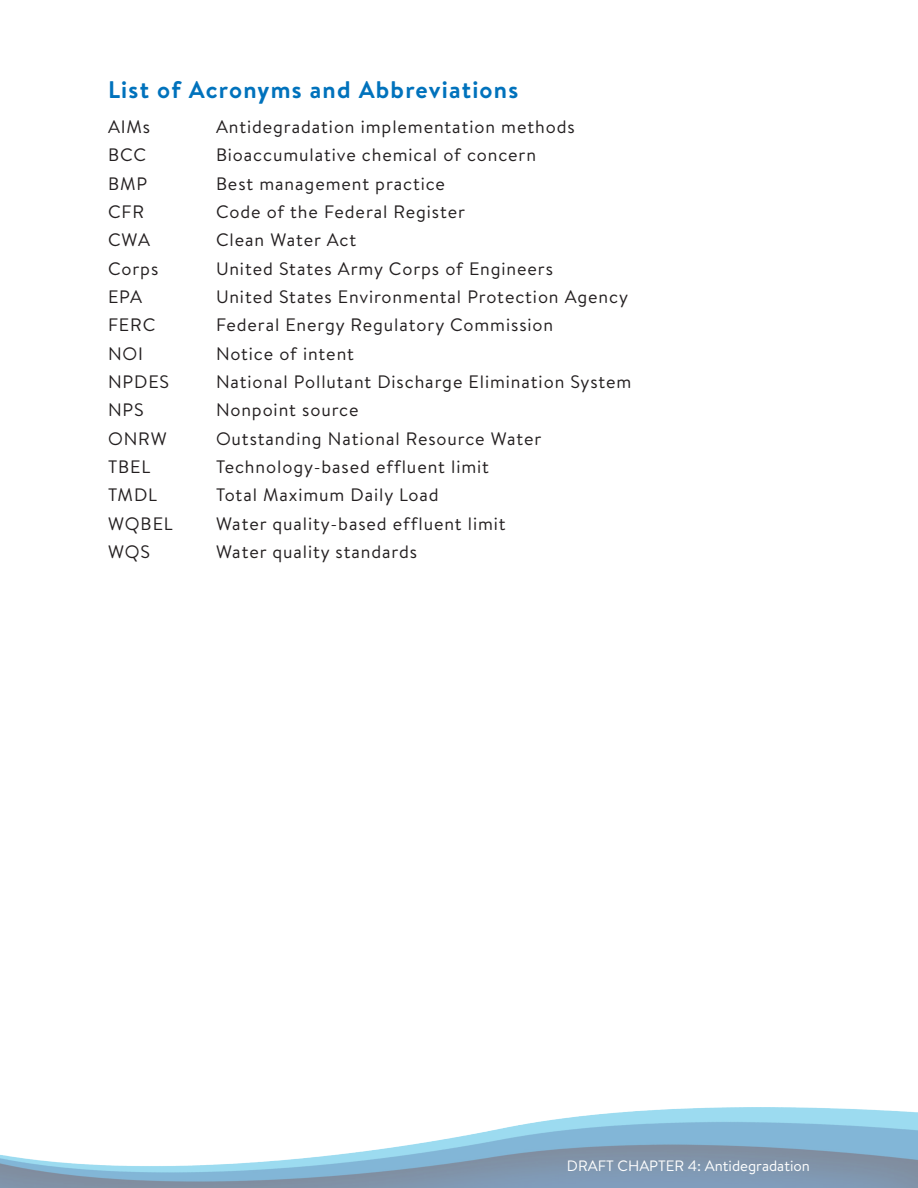
<style>
.page{position:relative;width:918px;height:1188px;background:#fff}
.page>*{position:absolute;margin:0;border:0;box-sizing:border-box;transform-origin:0 0}
.t1{font:700 24px "Brandon Text";letter-spacing:.05em;color:#0072bc}
.t2{font:18px "Brandon Text";letter-spacing:.05em;color:#231f20}
.t3{font:15px "Brandon Text";color:#fff}
</style>
<div class="page">
<img style="left:0;top:1107px;width:918px;height:81px">
<h1 class="t1" style="left:108px;top:73px;width:412px">List of Acronyms and Abbreviations</h1>
<p class="t2" style="left:108px;top:114px;width:44px">AIMs</p>
<p class="t2" style="left:216px;top:114px;width:360px">Antidegradation implementation methods</p>
<p class="t2" style="left:108px;top:143px;width:40px">BCC</p>
<p class="t2" style="left:216px;top:143px;width:322px">Bioaccumulative chemical of concern</p>
<p class="t2" style="left:108px;top:171px;width:41px">BMP</p>
<p class="t2" style="left:216px;top:171px;width:231px">Best management practice</p>
<p class="t2" style="left:108px;top:199px;width:38px">CFR</p>
<p class="t2" style="left:216px;top:199px;width:251px">Code of the Federal Register</p>
<p class="t2" style="left:108px;top:228px;width:43px">CWA</p>
<p class="t2" style="left:216px;top:228px;width:142px">Clean Water Act</p>
<p class="t2" style="left:108px;top:256px;width:52px">Corps</p>
<p class="t2" style="left:216px;top:256px;width:338px">United States Army Corps of Engineers</p>
<p class="t2" style="left:108px;top:284px;width:35px">EPA</p>
<p class="t2" style="left:216px;top:284px;width:414px">United States Environmental Protection Agency</p>
<p class="t2" style="left:108px;top:313px;width:49px">FERC</p>
<p class="t2" style="left:216px;top:313px;width:339px">Federal Energy Regulatory Commission</p>
<p class="t2" style="left:108px;top:341px;width:37px">NOI</p>
<p class="t2" style="left:216px;top:341px;width:140px">Notice of intent</p>
<p class="t2" style="left:108px;top:369px;width:63px">NPDES</p>
<p class="t2" style="left:216px;top:369px;width:417px">National Pollutant Discharge Elimination System</p>
<p class="t2" style="left:108px;top:398px;width:37px">NPS</p>
<p class="t2" style="left:216px;top:398px;width:144px">Nonpoint source</p>
<p class="t2" style="left:108px;top:426px;width:60px">ONRW</p>
<p class="t2" style="left:216px;top:426px;width:327px">Outstanding National Resource Water</p>
<p class="t2" style="left:108px;top:455px;width:44px">TBEL</p>
<p class="t2" style="left:216px;top:455px;width:275px">Technology-based effluent limit</p>
<p class="t2" style="left:108px;top:483px;width:51px">TMDL</p>
<p class="t2" style="left:216px;top:483px;width:224px">Total Maximum Daily Load</p>
<p class="t2" style="left:108px;top:511px;width:66px">WQBEL</p>
<p class="t2" style="left:216px;top:511px;width:291px">Water quality-based effluent limit</p>
<p class="t2" style="left:108px;top:540px;width:44px">WQS</p>
<p class="t2" style="left:216px;top:540px;width:203px">Water quality standards</p>
<p class="t3" style="left:567px;top:1155px;width:245px">DRAFT CHAPTER 4: Antidegradation</p>
</div>
